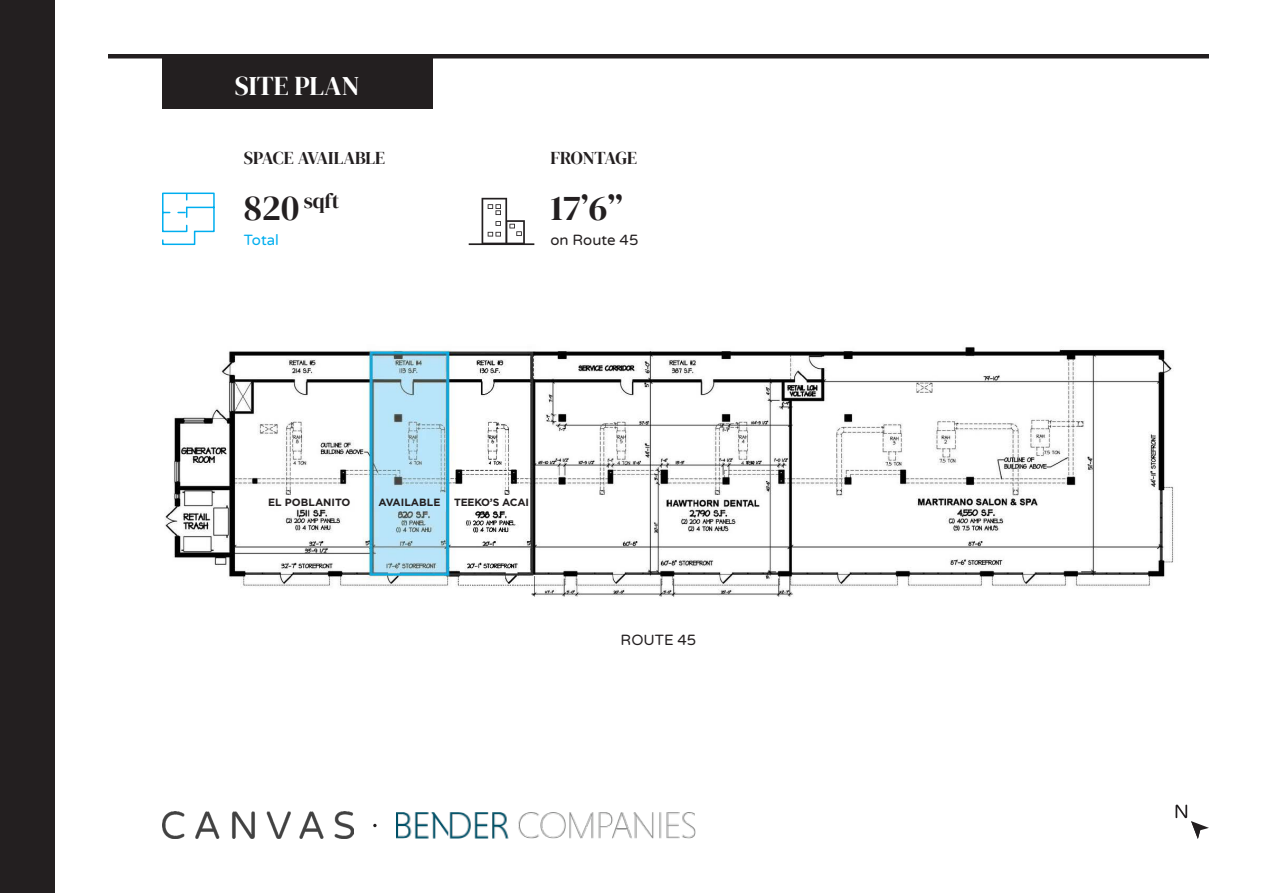
<style>
.page{position:relative;width:1263px;height:893px;background:#fff}
.page>*{position:absolute;margin:0;border:0;box-sizing:border-box;transform-origin:0 0}
.t1{font:36px "DM Serif Display";color:#231f20}
.t2{font:27px "DM Serif Display";color:#fff}
.t3{font:21px "DM Serif Display";color:#231f20}
.t4{font:18px "DM Serif Display";letter-spacing:-.01em;color:#231f20}
.t5{font:15px "Varela Round";color:#231f20}
.t6{font:15px "Varela Round";color:#00aeef}
.t7{font:700 10.5px "Gotham";color:#231f20}
.t8{font:700 10.5px "Gotham";letter-spacing:-.02em;color:#231f20}
.s1{font-size:36px}
</style>
<div class="page">
<div style="left:108px;top:54px;width:1101px;height:5px;background:#231f20"></div>
<div style="left:162px;top:54px;width:270px;height:54px;background:#231f20"></div>
<div style="left:0;top:0;width:54px;height:893px;background:#231f20"></div>
<svg style="left:1175px;top:805px;width:34px;height:34px"></svg>
<svg style="left:162px;top:192px;width:53px;height:54px"></svg>
<img style="left:165px;top:346px;width:1009px;height:251px">
<svg style="left:469px;top:198px;width:65px;height:47px"></svg>
<hr style="left:1262px;top:366px;width:1px;height:527px;background:#231f20">
<img style="left:162px;top:812px;width:191px;height:27px">
<img style="left:397px;top:813px;width:299px;height:25px">
<svg style="left:373px;top:824px;width:4px;height:3px"></svg>
<h2 class="t2" style="left:235px;top:70px;width:126px">SITE PLAN</h2>
<p class="t4" style="left:244px;top:148px;width:143px">SPACE AVAILABLE</p>
<p class="t3" style="left:244px;top:189px;width:97px"><span class="s1">820</span> sqft</p>
<p class="t6" style="left:244px;top:230px;width:37px">Total</p>
<p class="t4" style="left:550px;top:148px;width:88px">FRONTAGE</p>
<h1 class="t1" style="left:550px;top:187px;width:74px">17’6”</h1>
<p class="t5" style="left:550px;top:230px;width:89px">on Route 45</p>
<p class="t7" style="left:268px;top:495px;width:84px">EL POBLANITO</p>
<p class="t7" style="left:379px;top:495px;width:63px">AVAILABLE</p>
<p class="t8" style="left:454px;top:495px;width:76px">TEEKO’S ACAI</p>
<p class="t5" style="left:621px;top:630px;width:77px">ROUTE 45</p>
</div>
